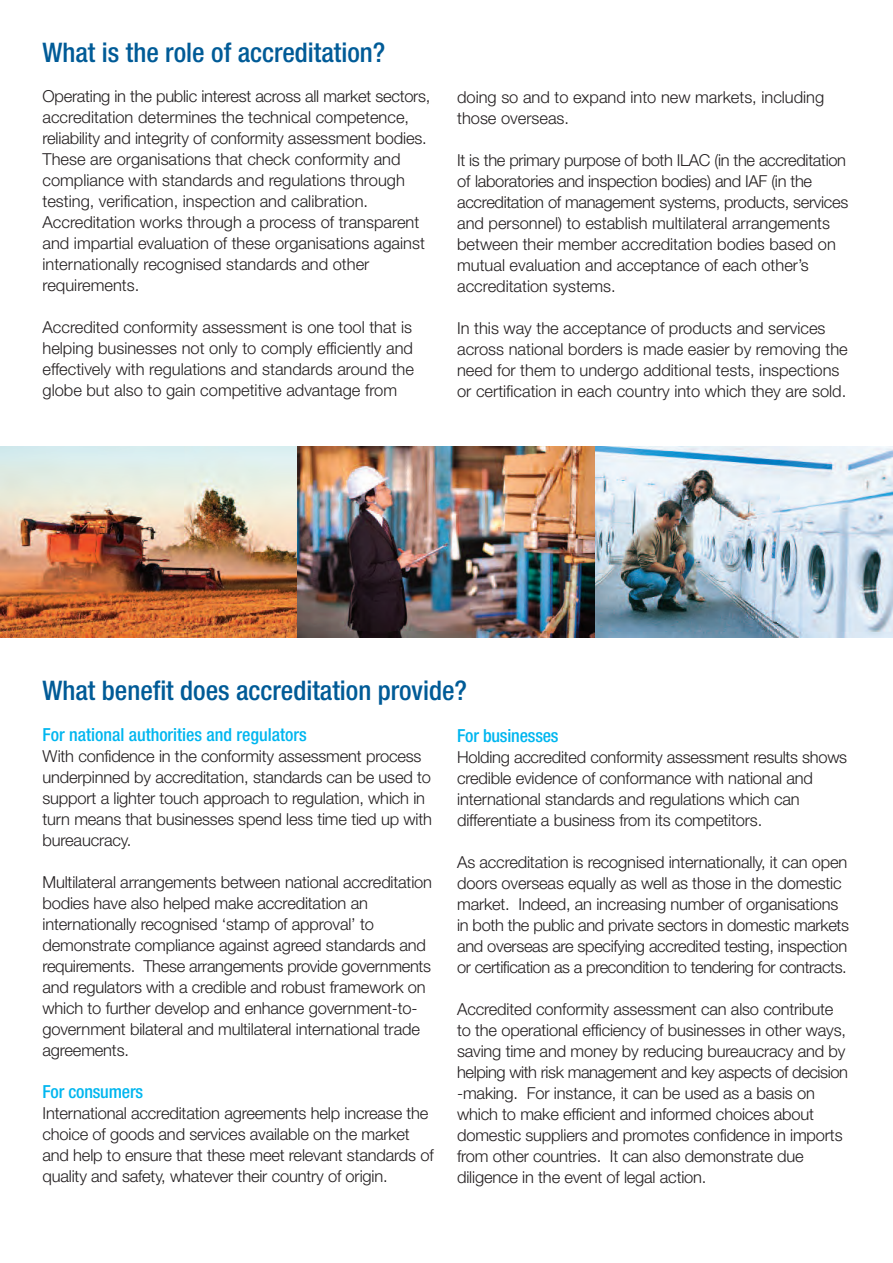
<style>
.page{position:relative;width:893px;height:1263px;background:#fff}
.page>*{position:absolute;margin:0;border:0;box-sizing:border-box;transform-origin:0 0}
.t1{font:500 condensed 27px "Helvetica Neue";color:#005b97}
.t2{font:500 condensed 18px "Helvetica Neue";color:#00b6ef}
.t3{font:300 16.5px/21px "Helvetica Neue";letter-spacing:-.01em;color:#231f20}
</style>
<div class="page">
<img style="left:0;top:446px;width:893px;height:192px">
<img style="left:298px;top:446px;width:297px;height:192px">
<h1 class="t1" style="left:43px;top:43px;width:344px">What is the role of accreditation?</h1>
<p class="t3" style="left:43px;top:87px;width:389px">Operating in the public interest across all market sectors, accreditation determines the technical competence, reliability and integrity of conformity assessment bodies.<br>These are organisations that check conformity and compliance with standards and regulations through testing, verification, inspection and calibration.<br>Accreditation works through a process of transparent and impartial evaluation of these organisations against internationally recognised standards and other requirements.</p>
<p class="t3" style="left:43px;top:319px;width:373px;text-align:justify">Accredited conformity assessment is one tool that is helping businesses not only to comply efficiently and effectively with regulations and standards around the globe but also to gain competitive advantage from</p>
<p class="t3" style="left:457px;top:88px;width:369px">doing so and to expand into new markets, including those overseas.</p>
<p class="t3" style="left:457px;top:151px;width:393px">It is the primary purpose of both ILAC (in the accreditation of laboratories and inspection bodies) and IAF (in the accreditation of management systems, products, services and personnel) to establish multilateral arrangements between their member accreditation bodies based on mutual evaluation and acceptance of each other’s accreditation systems.</p>
<p class="t3" style="left:457px;top:319px;width:392px">In this way the acceptance of products and services across national borders is made easier by removing the need for them to undergo additional tests, inspections or certification in each country into which they are sold.</p>
<h1 class="t1" style="left:43px;top:680px;width:426px">What benefit does accreditation provide?</h1>
<p class="t2" style="left:43px;top:728px;width:266px">For national authorities and regulators</p>
<p class="t3" style="left:43px;top:747px;width:391px">With confidence in the conformity assessment process underpinned by accreditation, standards can be used to support a lighter touch approach to regulation, which in turn means that businesses spend less time tied up with bureaucracy.</p>
<p class="t3" style="left:42px;top:873px;width:391px">Multilateral arrangements between national accreditation bodies have also helped make accreditation an internationally recognised ‘stamp of approval’ to demonstrate compliance against agreed standards and requirements. These arrangements provide governments and regulators with a credible and robust framework on which to further develop and enhance government-to&shy;government bilateral and multilateral international trade agreements.</p>
<p class="t2" style="left:43px;top:1085px;width:102px">For consumers</p>
<p class="t3" style="left:43px;top:1104px;width:393px">International accreditation agreements help increase the choice of goods and services available on the market and help to ensure that these meet relevant standards of quality and safety, whatever their country of origin.</p>
<p class="t2" style="left:457px;top:729px;width:103px">For businesses</p>
<p class="t3" style="left:457px;top:748px;width:392px">Holding accredited conformity assessment results shows credible evidence of conformance with national and international standards and regulations which can differentiate a business from its competitors.</p>
<p class="t3" style="left:457px;top:853px;width:393px">As accreditation is recognised internationally, it can open doors overseas equally as well as those in the domestic market. Indeed, an increasing number of organisations in both the public and private sectors in domestic markets and overseas are specifying accredited testing, inspection or certification as a precondition to tendering for contracts.</p>
<p class="t3" style="left:457px;top:1000px;width:392px">Accredited conformity assessment can also contribute to the operational efficiency of businesses in other ways, saving time and money by reducing bureaucracy and by helping with risk management and key aspects of decision -making. For instance, it can be used as a basis on which to make efficient and informed choices about domestic suppliers and promotes confidence in imports from other countries. It can also demonstrate due diligence in the event of legal action.</p>
</div>
